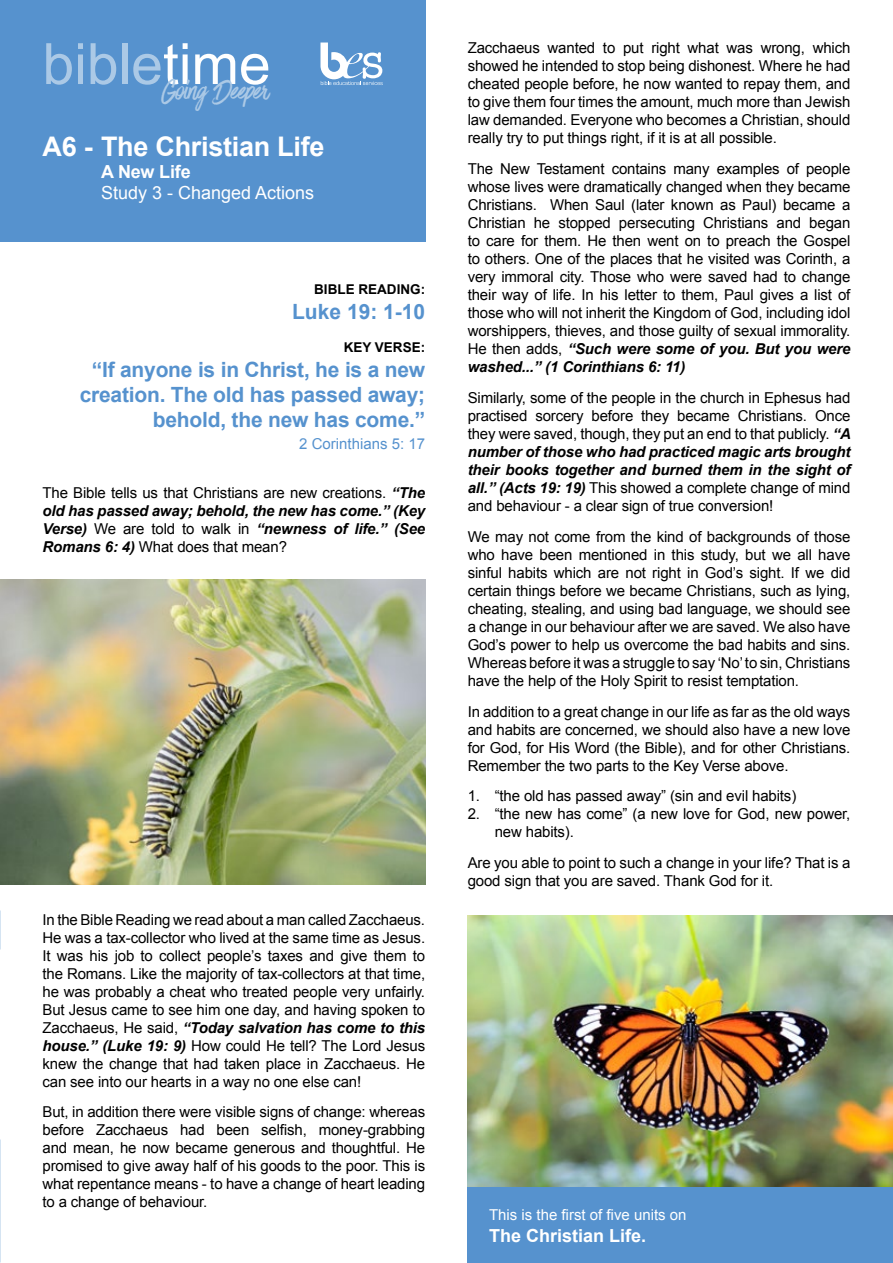
<style>
.page{position:relative;width:893px;height:1263px;background:#fff}
.page>*{position:absolute;margin:0;border:0;box-sizing:border-box;transform-origin:0 0}
.t1{font:57px "Arial";color:#abc9e6}
.t2{font:31.5px "Have Heart One";letter-spacing:-.01em;color:#abc9e6}
.t3{font:700 27px "Arial";letter-spacing:-.01em;color:#fff}
.t4{font:700 21px/25.2px "Arial";letter-spacing:-.01em;color:#5692ce;text-align:right}
.t5{font:700 18px "Arial";color:#fff}
.t6{font:18px "Arial";color:#fff}
.t7{font:15px/18px "Arial";letter-spacing:-.01em;color:#000;text-align:justify}
.t8{font:italic 700 15px/18px "Arial";letter-spacing:-.01em;color:#000;text-align:justify}
.t9{font:15px "Arial";color:#fff}
.t10{font:15px "Arial";color:#5692ce}
.t11{font:700 13.5px "Arial";color:#000}
.s1{color:#fff}
.s2{font-weight:400;font-style:normal}
.s3{font-weight:700;font-style:italic}
</style>
<div class="page">
<img style="left:0;top:580px;width:425px;height:304px">
<div style="left:468px;top:1186px;width:425px;height:77px;background:#5692ce"></div>
<img style="left:468px;top:916px;width:425px;height:270px">
<div style="left:0;top:0;width:425px;height:242px;background:#5692ce"></div>
<svg style="left:320px;top:43px;width:63px;height:42px"></svg>
<h1 class="t1" style="left:43px;top:27px;width:230px">bible<span class="s1">time</span></h1>
<h2 class="t2" style="left:162px;top:74px;width:108px">Going Deeper</h2>
<h3 class="t3" style="left:43px;top:129px;width:283px">A6 - The Christian Life</h3>
<p class="t5" style="left:101px;top:159px;width:91px">A New Life</p>
<p class="t6" style="left:101px;top:181px;width:215px">Study 3 - Changed Actions</p>
<p class="t11" style="left:314px;top:280px;width:112px">BIBLE READING:</p>
<h3 class="t4" style="left:292px;top:300px;width:135px">Luke 19: 1-10</h3>
<p class="t11" style="left:344px;top:338px;width:83px">KEY VERSE:</p>
<h3 class="t4" style="left:80px;top:358px;width:347px">“If anyone is in Christ, he is a new creation. The old has passed away; behold, the new has come.”</h3>
<p class="t10" style="left:299px;top:434px;width:127px">2 Corinthians 5: 17</p>
<p class="t8" style="left:43px;top:484px;width:384px"><span class="s2">The Bible tells us that Christians are new creations.</span> “The old has passed away; behold, the new has come.” (Key Verse) <span class="s2">We are told to walk in</span> “newness of life.” (See Romans 6: 4) <span class="s2">What does that mean?</span></p>
<p class="t7" style="left:43px;top:910px;width:384px">In the Bible Reading we read about a man called Zacchaeus.<br>He was a tax-collector who lived at the same time as Jesus.<br>It was his job to collect people’s taxes and give them to the Romans. Like the majority of tax-collectors at that time, he was probably a cheat who treated people very unfairly.<br>But Jesus came to see him one day, and having spoken to Zacchaeus, He said, <span class="s3">“Today salvation has come to this house.” (Luke 19: 9)</span> How could He tell? The Lord Jesus knew the change that had taken place in Zacchaeus. He can see into our hearts in a way no one else can!</p>
<p class="t7" style="left:43px;top:1103px;width:384px">But, in addition there were visible signs of change: whereas before Zacchaeus had been selfish, money-grabbing and mean, he now became generous and thoughtful. He promised to give away half of his goods to the poor. This is what repentance means - to have a change of heart leading to a change of behaviour.</p>
<p class="t7" style="left:468px;top:39px;width:384px">Zacchaeus wanted to put right what was wrong, which showed he intended to stop being dishonest. Where he had cheated people before, he now wanted to repay them, and to give them four times the amount, much more than Jewish law demanded. Everyone who becomes a Christian, should really try to put things right, if it is at all possible.</p>
<p class="t7" style="left:468px;top:160px;width:384px">The New Testament contains many examples of people whose lives were dramatically changed when they became Christians. When Saul (later known as Paul) became a Christian he stopped persecuting Christians and began to care for them. He then went on to preach the Gospel to others. One of the places that he visited was Corinth, a very immoral city. Those who were saved had to change their way of life. In his letter to them, Paul gives a list of those who will not inherit the Kingdom of God, including idol worshippers, thieves, and those guilty of sexual immorality.<br>He then adds, <span class="s3">“Such were some of you. But you were washed...” (1 Corinthians 6: 11)</span></p>
<p class="t7" style="left:468px;top:389px;width:385px">Similarly, some of the people in the church in Ephesus had practised sorcery before they became Christians. Once they were saved, though, they put an end to that publicly. <span class="s3">“A number of those who had practiced magic arts brought their books together and burned them in the sight of all.” (Acts 19: 19)</span> This showed a complete change of mind and behaviour - a clear sign of true conversion!</p>
<p class="t7" style="left:468px;top:528px;width:384px">We may not come from the kind of backgrounds of those who have been mentioned in this study, but we all have sinful habits which are not right in God’s sight. If we did certain things before we became Christians, such as lying, cheating, stealing, and using bad language, we should see a change in our behaviour after we are saved. We also have God’s power to help us overcome the bad habits and sins.<br>Whereas before it was a struggle to say ‘No’ to sin, Christians have the help of the Holy Spirit to resist temptation.</p>
<p class="t7" style="left:468px;top:702px;width:384px">In addition to a great change in our life as far as the old ways and habits are concerned, we should also have a new love for God, for His Word (the Bible), and for other Christians.<br>Remember the two parts to the Key Verse above.</p>
<p class="t7" style="left:468px;top:787px;width:330px">1. “the old has passed away” (sin and evil habits)</p>
<p class="t7" style="left:495px;top:805px;width:357px;text-indent:-27px">2. “the new has come” (a new love for God, new power, new habits).</p>
<p class="t7" style="left:468px;top:854px;width:384px">Are you able to point to such a change in your life? That is a good sign that you are saved. Thank God for it.</p>
<p class="t9" style="left:489px;top:1205px;width:199px">This is the first of five units on</p>
<p class="t5" style="left:489px;top:1224px;width:159px">The Christian Life.</p>
</div>
